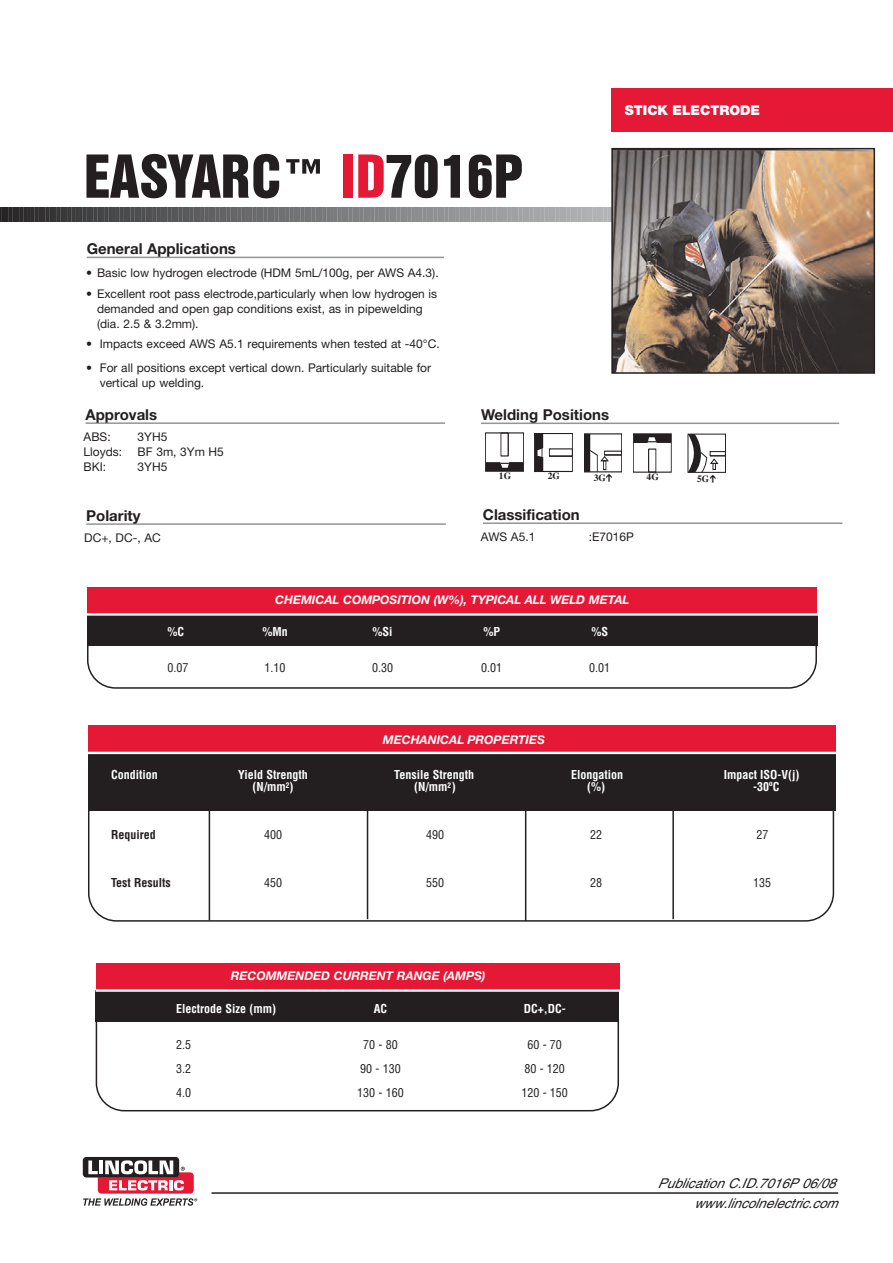
<style>
.page{position:relative;width:893px;height:1263px;background:#fff}
.page>*{position:absolute;margin:0;border:0;box-sizing:border-box;transform-origin:0 0}
.t1{font:54px "Swiss 921 BT Regular A";color:#231f20}
.t2{font:700 15px "Helvetica Neue";color:#231f20}
.t3{font:italic 13.5px/19.6px "Helvetica";color:#231f20;text-align:right}
.t4{font:900 13.5px "Helvetica Neue";color:#fff}
.t5{font:12px/15px "Helvetica Neue";color:#231f20}
.t6{font:700 condensed 12px "Helvetica";color:#fff}
.t7{font:italic 700 12px "Helvetica Neue";color:#fff}
.t8{font:condensed 12px "Helvetica";color:#231f20}
.t9{font:700 condensed 12px "Helvetica";color:#231f20}
.t10{font:700 9.6px "Times";color:#231f20}
.s1{color:#e51836}
</style>
<div class="page">
<svg style="left:88px;top:810px;width:746px;height:112px"></svg>
<svg style="left:87px;top:646px;width:730px;height:43px"></svg>
<div style="left:611px;top:88px;width:282px;height:43px;background:#e51836"></div>
<svg style="left:0;top:208px;width:611px;height:14px;background:#747578"></svg>
<div style="left:83px;top:1157px;width:96px;height:20px;background:#231f20;border-radius:4px"></div>
<svg style="left:83px;top:1160px;width:114px;height:46px"></svg>
<hr style="left:211px;top:1192px;width:627px;height:2px;background:#231f20">
<img style="left:614px;top:151px;width:258px;height:220px">
<div style="left:611px;top:148px;width:264px;height:226px;border:2px solid #231f20"></div>
<hr style="left:87px;top:257px;width:357px;height:1px;background:#939598">
<hr style="left:481px;top:422px;width:358px;height:2px;background:#939598">
<div style="left:87px;top:614px;width:730px;height:32px;background:#231f20"></div>
<div style="left:87px;top:587px;width:730px;height:27px;background:#e51836"></div>
<hr style="left:87px;top:613px;width:762px;height:3px;background:#fff">
<hr style="left:86px;top:523px;width:360px;height:2px;background:#939598">
<hr style="left:86px;top:422px;width:359px;height:2px;background:#939598">
<div style="left:88px;top:754px;width:747px;height:56px;background:#231f20"></div>
<div style="left:88px;top:726px;width:747px;height:27px;background:#e51836"></div>
<hr style="left:88px;top:752px;width:762px;height:2px;background:#fff">
<hr style="left:209px;top:799px;width:1px;height:121px;background:#231f20">
<hr style="left:367px;top:798px;width:1px;height:121px;background:#231f20">
<hr style="left:525px;top:797px;width:1px;height:124px;background:#231f20">
<hr style="left:672px;top:798px;width:2px;height:121px;background:#231f20">
<hr style="left:483px;top:522px;width:359px;height:2px;background:#939598">
<div style="left:485px;top:433px;width:39px;height:38px;border:1px solid #231f20"></div>
<svg style="left:486px;top:462px;width:37px;height:9px"></svg>
<svg style="left:508px;top:433px;width:1px;height:23px"></svg>
<div style="left:534px;top:433px;width:38px;height:39px;border:1px solid #231f20"></div>
<svg style="left:534px;top:433px;width:9px;height:38px"></svg>
<svg style="left:549px;top:456px;width:23px;height:1px"></svg>
<div style="left:633px;top:434px;width:38px;height:38px;border:1px solid #231f20"></div>
<svg style="left:633px;top:434px;width:38px;height:9px"></svg>
<svg style="left:648px;top:449px;width:1px;height:23px"></svg>
<div style="left:688px;top:434px;width:38px;height:38px;border:1px solid #231f20"></div>
<svg style="left:96px;top:1022px;width:523px;height:89px"></svg>
<div style="left:96px;top:990px;width:523px;height:32px;background:#231f20"></div>
<div style="left:96px;top:963px;width:523px;height:27px;background:#e51836"></div>
<hr style="left:96px;top:989px;width:762px;height:3px;background:#fff">
<svg style="left:584px;top:434px;width:38px;height:39px"></svg>
<svg style="left:688px;top:434px;width:37px;height:39px"></svg>
<h1 class="t1" style="left:84px;top:147px;width:440px">EASYARC™ <span class="s1">ID</span>7016P</h1>
<p class="t2" style="left:87px;top:243px;width:151px">General Applications</p>
<p class="t5" style="left:86px;top:267px;width:354px">• Basic low hydrogen electrode (HDM 5mL/100g, per AWS A4.3).</p>
<p class="t5" style="left:97px;top:287px;width:342px;text-indent:-11px">• Excellent root pass electrode,particularly when low hydrogen is demanded and open gap conditions exist, as in pipewelding (dia. 2.5 &amp; 3.2mm).</p>
<p class="t5" style="left:86px;top:337px;width:355px">• Impacts exceed AWS A5.1 requirements when tested at -40°C.</p>
<p class="t5" style="left:100px;top:361px;width:333px;text-indent:-13px">• For all positions except vertical down. Particularly suitable for vertical up welding.</p>
<p class="t4" style="left:625px;top:106px;width:137px">STICK ELECTRODE</p>
<p class="t2" style="left:86px;top:409px;width:73px">Approvals</p>
<p class="t5" style="left:84px;top:430px;width:29px">ABS:</p>
<p class="t5" style="left:138px;top:430px;width:31px">3YH5</p>
<p class="t5" style="left:84px;top:445px;width:40px">Lloyds:</p>
<p class="t5" style="left:138px;top:445px;width:88px">BF 3m, 3Ym H5</p>
<p class="t5" style="left:84px;top:460px;width:24px">BKI:</p>
<p class="t5" style="left:138px;top:460px;width:31px">3YH5</p>
<p class="t2" style="left:86px;top:510px;width:56px">Polarity</p>
<p class="t5" style="left:84px;top:531px;width:78px">DC+, DC-, AC</p>
<p class="t2" style="left:481px;top:409px;width:130px">Welding Positions</p>
<p class="t10" style="left:499px;top:469px;width:14px">1G</p>
<p class="t10" style="left:548px;top:470px;width:14px">2G</p>
<p class="t10" style="left:594px;top:471px;width:14px">3G</p>
<p class="t10" style="left:647px;top:470px;width:14px">4G</p>
<p class="t10" style="left:697px;top:472px;width:13px">5G</p>
<p class="t2" style="left:483px;top:509px;width:98px">Classification</p>
<p class="t5" style="left:481px;top:530px;width:56px">AWS A5.1</p>
<p class="t5" style="left:589px;top:530px;width:47px">:E7016P</p>
<p class="t7" style="left:275px;top:595px;width:356px">CHEMICAL COMPOSITION (W%), TYPICAL ALL WELD METAL</p>
<p class="t6" style="left:168px;top:627px;width:18px">%C</p>
<p class="t6" style="left:262px;top:627px;width:27px">%Mn</p>
<p class="t6" style="left:373px;top:627px;width:22px">%Si</p>
<p class="t6" style="left:483px;top:627px;width:18px">%P</p>
<p class="t6" style="left:591px;top:627px;width:18px">%S</p>
<p class="t8" style="left:168px;top:663px;width:22px">0.07</p>
<p class="t8" style="left:265px;top:663px;width:22px">1.10</p>
<p class="t8" style="left:372px;top:663px;width:22px">0.30</p>
<p class="t8" style="left:481px;top:663px;width:22px">0.01</p>
<p class="t8" style="left:589px;top:663px;width:22px">0.01</p>
<p class="t7" style="left:383px;top:735px;width:163px">MECHANICAL PROPERTIES</p>
<p class="t6" style="left:111px;top:769px;width:48px">Condition</p>
<p class="t6" style="left:238px;top:769px;width:71px">Yield Strength</p>
<p class="t6" style="left:394px;top:769px;width:81px">Tensile Strength</p>
<p class="t6" style="left:571px;top:769px;width:54px">Elongation</p>
<p class="t6" style="left:724px;top:769px;width:77px">Impact ISO-V(j)</p>
<p class="t6" style="left:252px;top:781px;width:43px">(N/mm<sup>2</sup>)</p>
<p class="t6" style="left:414px;top:781px;width:43px">(N/mm<sup>2</sup>)</p>
<p class="t6" style="left:587px;top:781px;width:19px">(%)</p>
<p class="t6" style="left:753px;top:781px;width:28px">-30ºC</p>
<p class="t9" style="left:111px;top:829px;width:46px">Required</p>
<p class="t8" style="left:264px;top:829px;width:19px">400</p>
<p class="t8" style="left:426px;top:829px;width:19px">490</p>
<p class="t8" style="left:590px;top:829px;width:13px">22</p>
<p class="t8" style="left:757px;top:829px;width:13px">27</p>
<p class="t9" style="left:111px;top:877px;width:61px">Test Results</p>
<p class="t8" style="left:264px;top:877px;width:19px">450</p>
<p class="t8" style="left:426px;top:877px;width:19px">550</p>
<p class="t8" style="left:590px;top:877px;width:13px">28</p>
<p class="t8" style="left:753px;top:877px;width:20px">135</p>
<p class="t7" style="left:231px;top:971px;width:256px">RECOMMENDED CURRENT RANGE (AMPS)</p>
<p class="t6" style="left:176px;top:1003px;width:101px">Electrode Size (mm)</p>
<p class="t6" style="left:374px;top:1003px;width:15px">AC</p>
<p class="t6" style="left:524px;top:1003px;width:43px">DC+,DC-</p>
<p class="t8" style="left:176px;top:1039px;width:16px">2.5</p>
<p class="t8" style="left:363px;top:1039px;width:36px">70 - 80</p>
<p class="t8" style="left:527px;top:1039px;width:36px">60 - 70</p>
<p class="t8" style="left:176px;top:1063px;width:16px">3.2</p>
<p class="t8" style="left:360px;top:1063px;width:42px">90 - 130</p>
<p class="t8" style="left:524px;top:1063px;width:42px">80 - 120</p>
<p class="t8" style="left:176px;top:1087px;width:16px">4.0</p>
<p class="t8" style="left:357px;top:1087px;width:48px">130 - 160</p>
<p class="t8" style="left:521px;top:1087px;width:48px">120 - 150</p>
<p class="t3" style="left:658px;top:1175px;width:181px">Publication C.ID.7016P 06/08 www.lincolnelectric.com</p>
</div>
